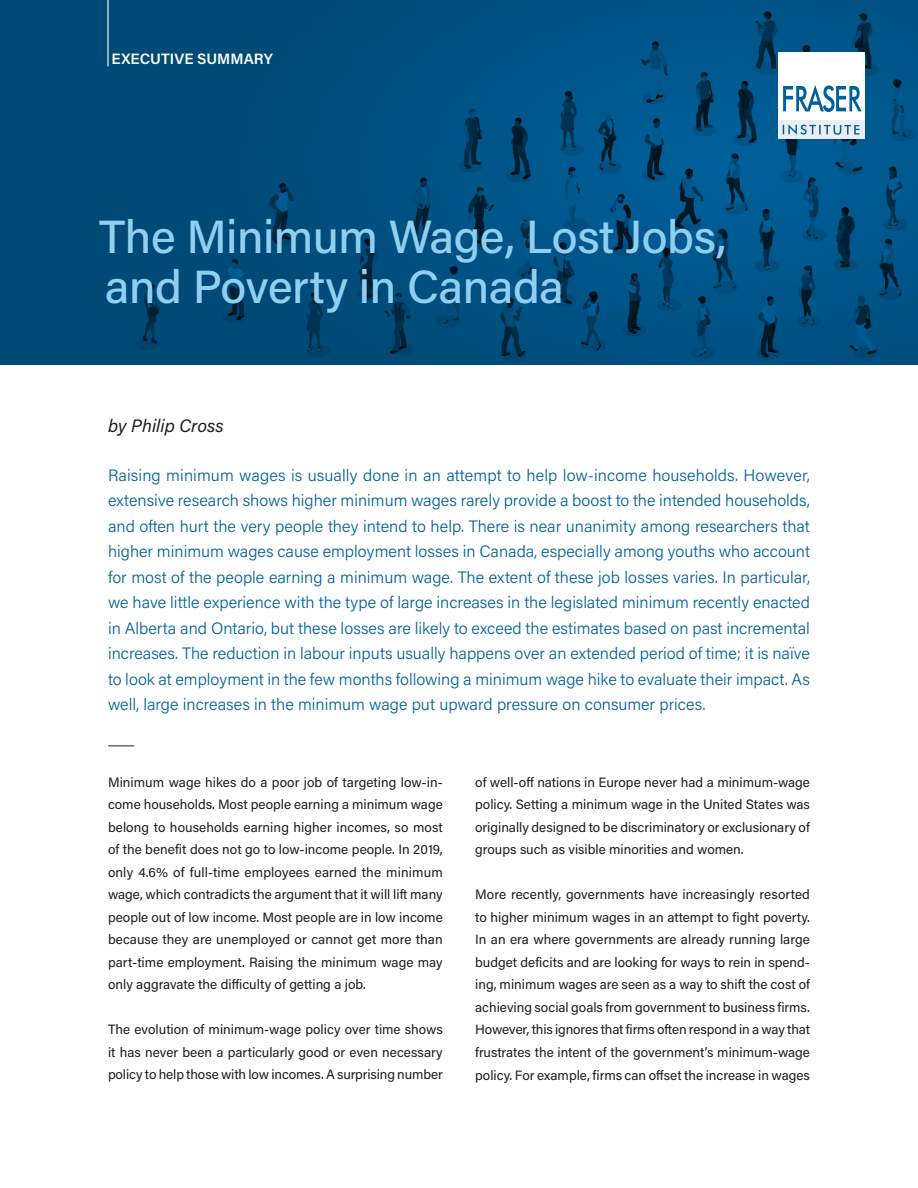
<style>
.page{position:relative;width:918px;height:1188px;background:#fff}
.page>*{position:absolute;margin:0;border:0;box-sizing:border-box;transform-origin:0 0}
.t1{font:500 46.5px/49.5px "Acumin Pro";letter-spacing:-.01em;color:#91cff1}
.t2{font:italic 18px "Acumin Pro";letter-spacing:.005em;color:#1d1d1b}
.t3{font:300 16.5px/25.5px "Acumin Pro";color:#00619c;text-align:justify}
.t4{font:600 15px "Acumin Pro";letter-spacing:.005em;color:#fff}
.t5{font:13.5px/22.5px "Acumin Pro";color:#1d1d1b;text-align:justify}
</style>
<div class="page">
<img style="left:0;top:0;width:918px;height:364px">
<div style="left:778px;top:52px;width:87px;height:87px;background:#eaeef3"></div>
<div style="left:778px;top:52px;width:87px;height:68px;background:#fff"></div>
<svg style="left:783px;top:85px;width:79px;height:27px"></svg>
<svg style="left:783px;top:124px;width:77px;height:11px"></svg>
<svg style="left:108px;top:746px;width:26px;height:1px"></svg>
<hr style="left:107px;top:0;width:2px;height:66px;background:#fff">
<p class="t4" style="left:112px;top:48px;width:163px">EXECUTIVE SUMMARY</p>
<h1 class="t1" style="left:99px;top:210px;width:629px">The Minimum Wage, Lost Jobs, and Poverty in Canada</h1>
<h2 class="t2" style="left:108px;top:413px;width:117px">by Philip Cross</h2>
<p class="t3" style="left:108px;top:462px;width:704px">Raising minimum wages is usually done in an attempt to help low-income households. However, extensive research shows higher minimum wages rarely provide a boost to the intended households, and often hurt the very people they intend to help. There is near unanimity among researchers that higher minimum wages cause employment losses in Canada, especially among youths who account for most of the people earning a minimum wage. The extent of these job losses varies. In particular, we have little experience with the type of large increases in the legislated minimum recently enacted in Alberta and Ontario, but these losses are likely to exceed the estimates based on past incremental increases. The reduction in labour inputs usually happens over an extended period of time; it is naïve to look at employment in the few months following a minimum wage hike to evaluate their impact. As well, large increases in the minimum wage put upward pressure on consumer prices.</p>
<p class="t5" style="left:108px;top:770px;width:336px">Minimum wage hikes do a poor job of targeting low-in&shy;come households. Most people earning a minimum wage belong to households earning higher incomes, so most of the benefit does not go to low-income people. In 2019, only 4.6% of full-time employees earned the minimum wage, which contradicts the argument that it will lift many people out of low income. Most people are in low income because they are unemployed or cannot get more than part-time employment. Raising the minimum wage may only aggravate the difficulty of getting a job.</p>
<p class="t5" style="left:108px;top:1018px;width:336px">The evolution of minimum-wage policy over time shows it has never been a particularly good or even necessary policy to help those with low incomes. A surprising number</p>
<p class="t5" style="left:475px;top:770px;width:336px">of well-off nations in Europe never had a minimum-wage policy. Setting a minimum wage in the United States was originally designed to be discriminatory or exclusionary of groups such as visible minorities and women.</p>
<p class="t5" style="left:475px;top:883px;width:336px">More recently, governments have increasingly resorted to higher minimum wages in an attempt to fight poverty.<br>In an era where governments are already running large budget deficits and are looking for ways to rein in spend&shy;ing, minimum wages are seen as a way to shift the cost of achieving social goals from government to business firms.<br>However, this ignores that firms often respond in a way that frustrates the intent of the government’s minimum-wage policy. For example, firms can offset the increase in wages</p>
</div>
